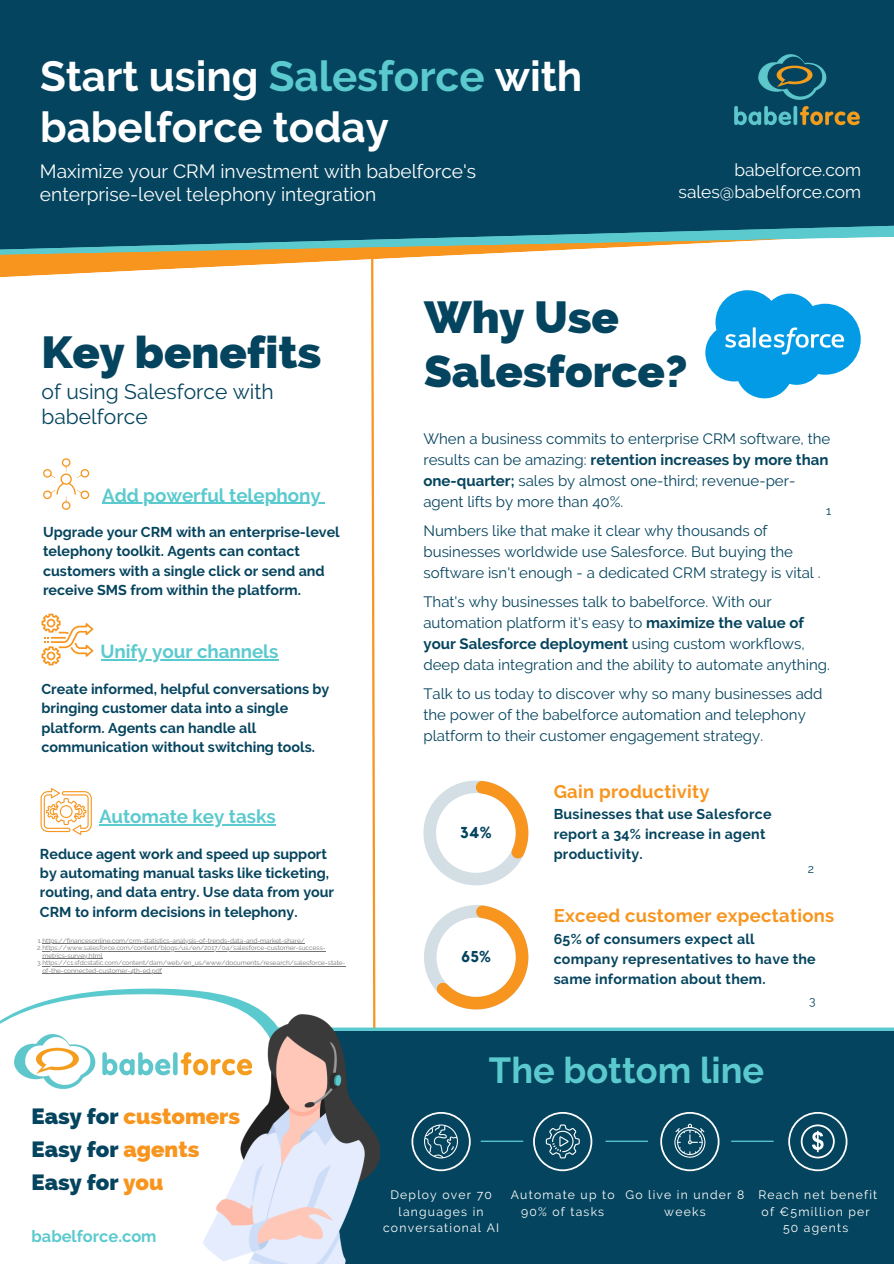
<style>
.page{position:relative;width:894px;height:1264px;background:#fff}
.page>*{position:absolute;margin:0;border:0;box-sizing:border-box;transform-origin:0 0}
.t1{font:800 45px/54px "Raleway";color:#05445e}
.t2{font:700 42.15px/50.6px "Raleway";color:#fff}
.t3{font:700 36.15px "Raleway";color:#5bcace}
.t4{font:800 22.05px "Raleway";color:#05445e}
.t5{font:800 22.05px "Raleway";color:#f7951e}
.t6{font:21px/24.8px "Raleway";color:#05445e}
.t7{font:19.2px "Raleway";color:#fff}
.t8{font:700 18.75px "Raleway";letter-spacing:-.005em;color:#5bcace}
.t9{font:700 18.3px "Raleway";letter-spacing:.02em;color:#f7951e}
.t10{font:17.4px "Raleway";color:#fff}
.t11{font:700 16.35px "Raleway";color:#5bcace}
.t12{font:700 15.75px "Kollektif";color:#05445e}
.t13{font:700 15.6px "Kollektif";color:#05445e}
.t14{font:15px/21px "Raleway";color:#05445e}
.t15{font:700 14.25px/19.2px "Raleway";color:#05445e}
.t16{font:700 14.25px/19.8px "Raleway";letter-spacing:.02em;color:#05445e}
.t17{font:12.15px/16.5px "Raleway";letter-spacing:.1em;color:#fff;text-align:center}
.t18{font:12px "Raleway";color:#05445e}
.t19{font:6.45px/7.6px "Raleway";color:#737373}
.s1{color:#5bcace}
.s2{color:#05445e}
.s3{color:#f7951e}
.s4{font-weight:700}
</style>
<div class="page">
<svg style="left:371px;top:278px;width:5px;height:736px"></svg>
<svg style="left:0;top:255px;width:455px;height:23px"></svg>
<div style="left:0;top:0;width:893px;height:251px;background:#05445e"></div>
<img style="left:732px;top:52px;width:128px;height:75px">
<hr style="left:0;top:1027px;width:893px;height:3px;background:#5bcace">
<hr style="left:102px;top:502px;width:218px;height:2px;background:#5bcace">
<svg style="left:423px;top:780px;width:105px;height:105px"></svg>
<svg style="left:424px;top:905px;width:104px;height:104px"></svg>
<svg style="left:42px;top:613px;width:51px;height:52px"></svg>
<hr style="left:101px;top:659px;width:177px;height:1px;background:#5bcace">
<div style="left:256px;top:1030px;width:637px;height:233px;background:#05445e"></div>
<svg style="left:77px;top:988px;width:141px;height:6px"></svg>
<svg style="left:0;top:994px;width:266px;height:36px"></svg>
<svg style="left:788px;top:1112px;width:59px;height:59px"></svg>
<svg style="left:660px;top:1112px;width:59px;height:59px"></svg>
<svg style="left:533px;top:1112px;width:59px;height:59px"></svg>
<svg style="left:411px;top:1112px;width:59px;height:59px"></svg>
<hr style="left:605px;top:1140px;width:42px;height:1px;background:#5bcace">
<hr style="left:731px;top:1140px;width:42px;height:1px;background:#5bcace">
<hr style="left:481px;top:1140px;width:41px;height:1px;background:#5bcace">
<img style="left:203px;top:1014px;width:176px;height:249px">
<img style="left:14px;top:1030px;width:243px;height:62px">
<svg style="left:43px;top:458px;width:46px;height:52px"></svg>
<svg style="left:41px;top:788px;width:51px;height:47px"></svg>
<hr style="left:99px;top:824px;width:176px;height:1px;background:#5bcace">
<hr style="left:42px;top:943px;width:263px;height:1px;background:#737373">
<hr style="left:42px;top:950px;width:283px;height:1px;background:#737373">
<hr style="left:42px;top:958px;width:61px;height:1px;background:#737373">
<hr style="left:42px;top:965px;width:303px;height:1px;background:#737373">
<hr style="left:42px;top:973px;width:120px;height:1px;background:#737373">
<svg style="left:705px;top:290px;width:155px;height:108px"></svg>
<p class="t2" style="left:40px;top:51px;width:543px">Start using <span class="s1">Salesforce</span> with babelforce today</p>
<p class="t7" style="left:40px;top:160px;width:437px">Maximize your CRM investment with babelforce's</p>
<p class="t7" style="left:40px;top:183px;width:337px">enterprise-level telephony integration</p>
<p class="t10" style="left:734px;top:160px;width:128px">babelforce.com</p>
<p class="t10" style="left:678px;top:181px;width:184px">sales@babelforce.com</p>
<p class="t1" style="left:42px;top:325px;width:281px">Key benefits</p>
<p class="t6" style="left:42px;top:379px;width:234px">of using Salesforce with babelforce</p>
<p class="t8" style="left:102px;top:484px;width:220px">Add powerful telephony</p>
<p class="t15" style="left:43px;top:522px;width:298px">Upgrade your CRM with an enterprise-level telephony toolkit. Agents can contact customers with a single click or send and receive SMS from within the platform.</p>
<p class="t8" style="left:101px;top:640px;width:179px">Unify your channels</p>
<p class="t15" style="left:42px;top:679px;width:289px">Create informed, helpful conversations by bringing customer data into a single platform. Agents can handle all communication without switching tools.</p>
<p class="t8" style="left:99px;top:805px;width:178px">Automate key tasks</p>
<p class="t15" style="left:40px;top:844px;width:295px">Reduce agent work and speed up support by automating manual tasks like ticketing, routing, and data entry. Use data from your CRM to inform decisions in telephony.</p>
<p class="t19" style="left:38px;top:936px;width:268px">1.https://financesonline.com/crm-statistics-analysis-of-trends-data-and-market-share/</p>
<p class="t19" style="left:42px;top:944px;width:285px;text-indent:-5px">2.https://www.salesforce.com/content/blogs/us/en/2017/04/salesforce-customer-success&shy;metrics-survey.html</p>
<p class="t19" style="left:42px;top:959px;width:304px;text-indent:-5px">3.https://c1.sfdcstatic.com/content/dam/web/en_us/www/documents/research/salesforce-state&shy;of-the-connected-customer-4th-ed.pdf</p>
<p class="t5" style="left:32px;top:1103px;width:210px"><span class="s2">Easy for</span> customers</p>
<p class="t4" style="left:32px;top:1136px;width:169px">Easy for <span class="s3">agents</span></p>
<p class="t4" style="left:32px;top:1169px;width:133px">Easy for <span class="s3">you</span></p>
<p class="t11" style="left:32px;top:1226px;width:126px">babelforce.com</p>
<p class="t1" style="left:424px;top:290px;width:265px">Why Use<br>Salesforce?</p>
<p class="t14" style="left:423px;top:428px;width:408px">When a business commits to enterprise CRM software, the results can be amazing: <span class="s4">retention increases by more than one-quarter;</span> sales by almost one-third; revenue-per&shy;agent lifts by more than 40%.</p>
<p class="t14" style="left:423px;top:520px;width:398px">Numbers like that make it clear why thousands of businesses worldwide use Salesforce. But buying the software isn't enough - a dedicated CRM strategy is vital .</p>
<p class="t14" style="left:423px;top:591px;width:408px">That's why businesses talk to babelforce. With our automation platform it's easy to <span class="s4">maximize the value of your Salesforce deployment</span> using custom workflows, deep data integration and the ability to automate anything.</p>
<p class="t14" style="left:423px;top:683px;width:400px">Talk to us today to discover why so many businesses add the power of the babelforce automation and telephony platform to their customer engagement strategy.</p>
<p class="t18" style="left:826px;top:503px;width:7px">1</p>
<p class="t12" style="left:460px;top:825px;width:33px">34%</p>
<p class="t13" style="left:461px;top:949px;width:31px">65%</p>
<p class="t9" style="left:553px;top:780px;width:157px">Gain productivity</p>
<p class="t16" style="left:553px;top:804px;width:219px">Businesses that use Salesforce report a 34% increase in agent productivity.</p>
<p class="t18" style="left:807px;top:862px;width:8px">2</p>
<p class="t9" style="left:553px;top:905px;width:282px">Exceed customer expectations</p>
<p class="t16" style="left:553px;top:929px;width:263px">65% of consumers expect all company representatives to have the same information about them.</p>
<p class="t18" style="left:808px;top:993px;width:8px">3</p>
<p class="t3" style="left:489px;top:1049px;width:277px">The bottom line</p>
<p class="t17" style="left:383px;top:1186px;width:118px">Deploy over 70 languages in conversational AI</p>
<p class="t17" style="left:510px;top:1186px;width:105px">Automate up to<br>90% of tasks</p>
<p class="t17" style="left:625px;top:1186px;width:120px">Go live in under 8 weeks</p>
<p class="t17" style="left:758px;top:1186px;width:120px;text-align:left">Reach net benefit of €5million per</p>
<p class="t17" style="left:782px;top:1219px;width:67px">50 agents</p>
</div>
